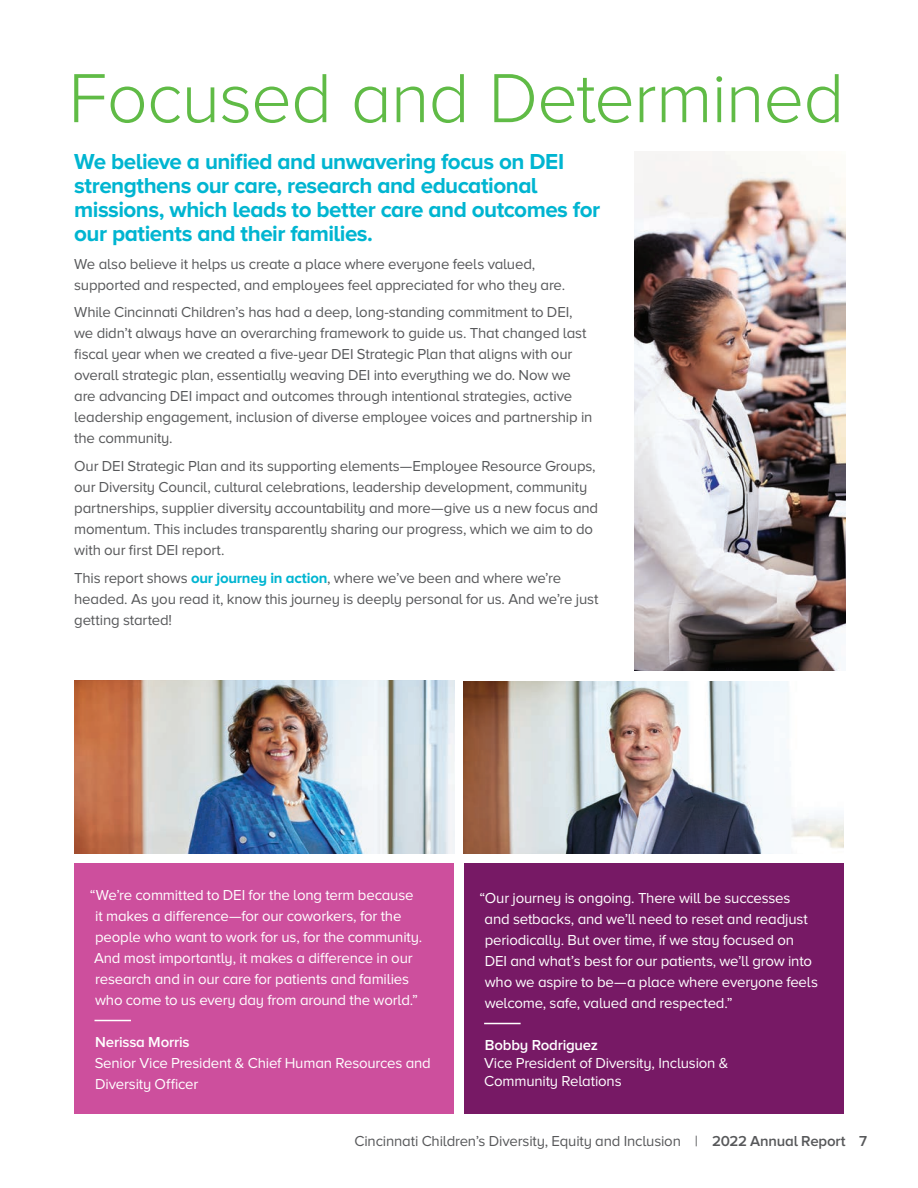
<style>
.page{position:relative;width:918px;height:1188px;background:#fff}
.page>*{position:absolute;margin:0;border:0;box-sizing:border-box;transform-origin:0 0}
.t1{font:300 72px "Proxima Nova A";letter-spacing:-.015em;color:#60bb46}
.t2{font:700 22.5px/24px "Proxima Nova A";letter-spacing:-.025em;color:#00b5d1}
.t3{font:15px/21px "Proxima Nova A";letter-spacing:-.015em;color:#57585a}
.t4{font:15px/21px "Proxima Nova A";letter-spacing:-.015em;color:#fff}
.t5{font:600 15px "Proxima Nova A";letter-spacing:-.015em;color:#fff}
.s1{font-weight:700;color:#00b5d1}
.s2{font-weight:600}
</style>
<div class="page">
<img style="left:464px;top:681px;width:380px;height:172px">
<img style="left:74px;top:681px;width:380px;height:172px">
<div style="left:464px;top:863px;width:380px;height:251px;background:#771965"></div>
<hr style="left:484px;top:1023px;width:37px;height:1px;background:#fff">
<div style="left:74px;top:863px;width:380px;height:251px;background:#cd4f9d"></div>
<hr style="left:94px;top:1020px;width:37px;height:1px;background:#fff">
<img style="left:634px;top:151px;width:212px;height:520px">
<h1 class="t1" style="left:68px;top:59px;width:778px">Focused and Determined</h1>
<h2 class="t2" style="left:74px;top:149px;width:528px">We believe a unified and unwavering focus on DEI strengthens our care, research and educational missions, which leads to better care and outcomes for our patients and their families.</h2>
<p class="t3" style="left:74px;top:253px;width:492px">We also believe it helps us create a place where everyone feels valued, supported and respected, and employees feel appreciated for who they are.</p>
<p class="t3" style="left:74px;top:302px;width:520px">While Cincinnati Children’s has had a deep, long-standing commitment to DEI, we didn’t always have an overarching framework to guide us. That changed last fiscal year when we created a five-year DEI Strategic Plan that aligns with our overall strategic plan, essentially weaving DEI into everything we do. Now we are advancing DEI impact and outcomes through intentional strategies, active leadership engagement, inclusion of diverse employee voices and partnership in the community.</p>
<p class="t3" style="left:74px;top:455px;width:525px">Our DEI Strategic Plan and its supporting elements—Employee Resource Groups, our Diversity Council, cultural celebrations, leadership development, community partnerships, supplier diversity accountability and more—give us a new focus and momentum. This includes transparently sharing our progress, which we aim to do with our first DEI report.</p>
<p class="t3" style="left:74px;top:567px;width:526px">This report shows <span class="s1">our journey in action</span>, where we’ve been and where we’re headed. As you read it, know this journey is deeply personal for us. And we’re just getting started!</p>
<p class="t4" style="left:90px;top:884px;width:334px">“We’re committed to DEI for the long term because it makes a difference—for our coworkers, for the people who want to work for us, for the community.<br>And most importantly, it makes a difference in our research and in our care for patients and families who come to us every day from around the world.”</p>
<p class="t5" style="left:95px;top:1033px;width:96px">Nerissa Morris</p>
<p class="t4" style="left:95px;top:1052px;width:338px">Senior Vice President &amp; Chief Human Resources and<br>Diversity Officer</p>
<p class="t4" style="left:485px;top:887px;width:335px;text-indent:-5px">“Our journey is ongoing. There will be successes and setbacks, and we’ll need to reset and readjust periodically. But over time, if we stay focused on DEI and what’s best for our patients, we’ll grow into who we aspire to be—a place where everyone feels welcome, safe, valued and respected.”</p>
<p class="t5" style="left:485px;top:1036px;width:115px">Bobby Rodriguez</p>
<p class="t4" style="left:484px;top:1054px;width:246px;line-height:18px">Vice President of Diversity, Inclusion &amp;<br>Community Relations</p>
<p class="t3" style="left:355px;top:1131px;width:514px">Cincinnati Children’s Diversity, Equity and Inclusion | <span class="s2">2022 Annual Report 7</span></p>
</div>
